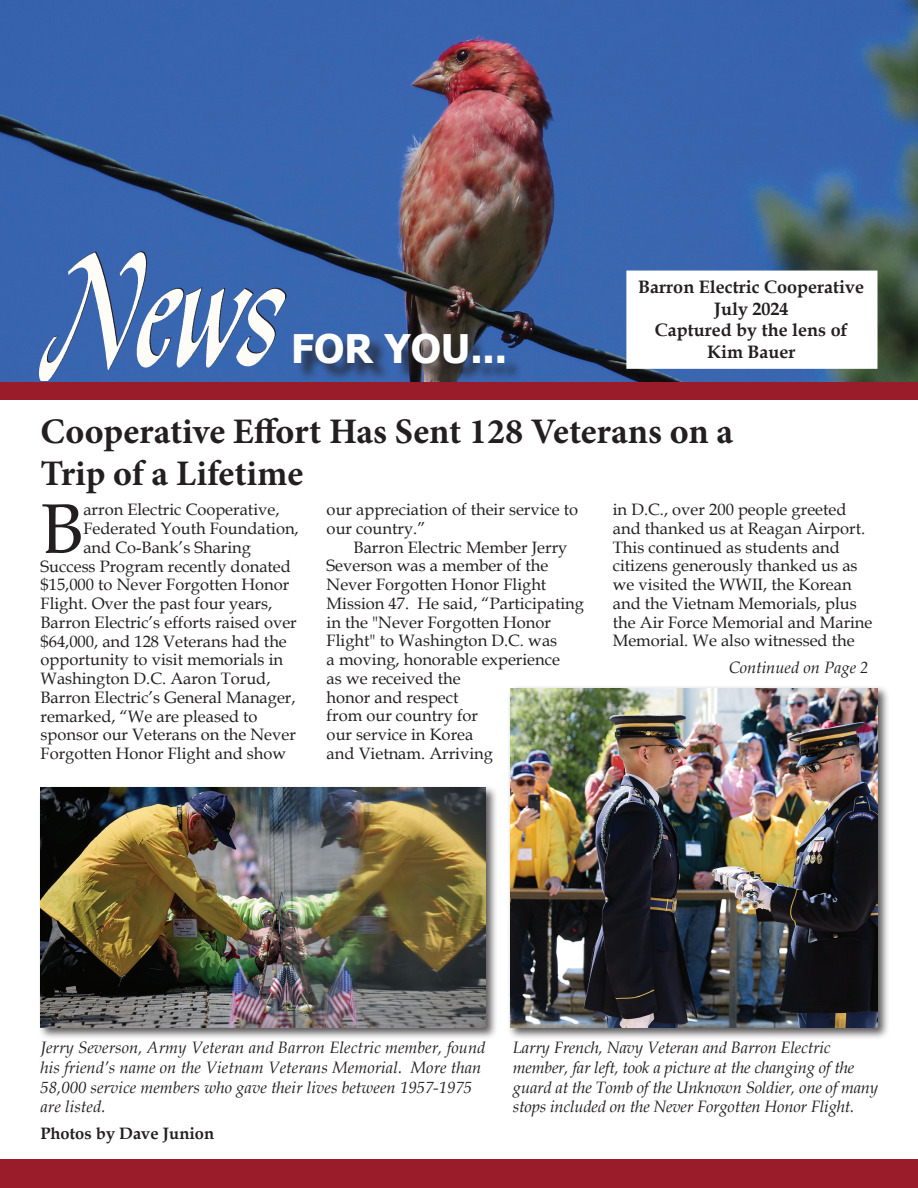
<style>
.page{position:relative;width:918px;height:1188px;background:#fff}
.page>*{position:absolute;margin:0;border:0;box-sizing:border-box;transform-origin:0 0}
.t1{font:70.2px "Book Antiqua";color:#231f20}
.t2{font:700 39.3px "Tahoma";color:#fff}
.t3{font:700 36px/42px "Minion Pro";color:#231f20}
.t4{font:700 18px/21.6px "Book Antiqua";color:#231f20;text-align:center}
.t5{font:16.5px/18.8px "Book Antiqua";color:#231f20}
.t6{font:italic 16.5px/19.8px "Book Antiqua";color:#231f20}
.t7{font:700 16.5px "Book Antiqua";color:#231f20}
</style>
<div class="page">
<img style="left:0;top:0;width:918px;height:383px">
<div style="left:296px;top:337px;width:227px;height:45px;background:#231f20;opacity:.75"></div>
<div style="left:0;top:383px;width:918px;height:17px;background:#9a1c2b"></div>
<div style="left:626px;top:271px;width:252px;height:98px;background:#fff;border:2px solid #fff"></div>
<div style="left:38px;top:784px;width:461px;height:256px;background:#231f20;opacity:.75"></div>
<img style="left:40px;top:787px;width:446px;height:241px">
<div style="left:507px;top:685px;width:383px;height:355px;background:#231f20;opacity:.75"></div>
<img style="left:510px;top:688px;width:368px;height:340px">
<img style="left:39px;top:253px;width:246px;height:128px">
<div style="left:0;top:1159px;width:918px;height:29px;background:#9a1c2b"></div>
<h2 class="t2" style="left:291px;top:321px;width:217px">FOR YOU...</h2>
<p class="t4" style="left:638px;top:276px;width:227px">Barron Electric Cooperative<br>July 2024<br>Captured by the lens of<br>Kim Bauer</p>
<h3 class="t3" style="left:40px;top:410px;width:694px">Cooperative Effort Has Sent 128 Veterans on a<br>Trip of a Lifetime</h3>
<h1 class="t1" style="left:40px;top:480px;width:44px">B</h1>
<p class="t5" style="left:83px;top:500px;width:198px">arron Electric Cooperative,</p>
<p class="t5" style="left:613px;top:500px;width:261px">in D.C., over 200 people greeted and thanked us at Reagan Airport.<br>This continued as students and citizens generously thanked us as we visited the WWII, the Korean and the Vietnam Memorials, plus the Air Force Memorial and Marine<br>Memorial. We also witnessed the</p>
<p class="t5" style="left:327px;top:500px;width:253px">our appreciation of their service to our country.”</p>
<p class="t5" style="left:327px;top:537px;width:259px;text-indent:27px">Barron Electric Member Jerry<br>Severson was a member of the<br>Never Forgotten Honor Flight<br>Mission 47. He said, “Participating in the "Never Forgotten Honor<br>Flight" to Washington D.C. was<br>a moving, honorable experience<br>as we received the<br>honor and respect<br>from our country for<br>our service in Korea<br>and Vietnam. Arriving</p>
<p class="t5" style="left:83px;top:519px;width:217px">Federated Youth Foundation,</p>
<p class="t5" style="left:83px;top:537px;width:169px">and Co-Bank’s Sharing</p>
<p class="t5" style="left:41px;top:556px;width:252px">Success Program recently donated</p>
<p class="t5" style="left:41px;top:575px;width:250px">$15,000 to Never Forgotten Honor</p>
<p class="t5" style="left:41px;top:594px;width:233px">Flight. Over the past four years,</p>
<p class="t5" style="left:41px;top:612px;width:258px">Barron Electric’s efforts raised over</p>
<p class="t5" style="left:41px;top:631px;width:248px">$64,000, and 128 Veterans had the</p>
<p class="t5" style="left:41px;top:650px;width:244px">opportunity to visit memorials in</p>
<p class="t5" style="left:41px;top:669px;width:232px">Washington D.C. Aaron Torud,</p>
<p class="t5" style="left:41px;top:687px;width:257px">Barron Electric’s General Manager,</p>
<p class="t5" style="left:41px;top:706px;width:219px">remarked, “We are pleased to</p>
<p class="t5" style="left:41px;top:725px;width:257px">sponsor our Veterans on the Never</p>
<p class="t5" style="left:41px;top:744px;width:247px">Forgotten Honor Flight and show</p>
<p class="t6" style="left:729px;top:657px;width:141px">Continued on Page 2</p>
<p class="t6" style="left:40px;top:1037px;width:447px">Jerry Severson, Army Veteran and Barron Electric member, found his friend’s name on the Vietnam Veterans Memorial. More than 58,000 service members who gave their lives between 1957-1975 are listed.</p>
<p class="t6" style="left:513px;top:1037px;width:367px">Larry French, Navy Veteran and Barron Electric member, far left, took a picture at the changing of the guard at the Tomb of the Unknown Soldier, one of many stops included on the Never Forgotten Honor Flight.</p>
<p class="t7" style="left:40px;top:1122px;width:175px">Photos by Dave Junion</p>
</div>
